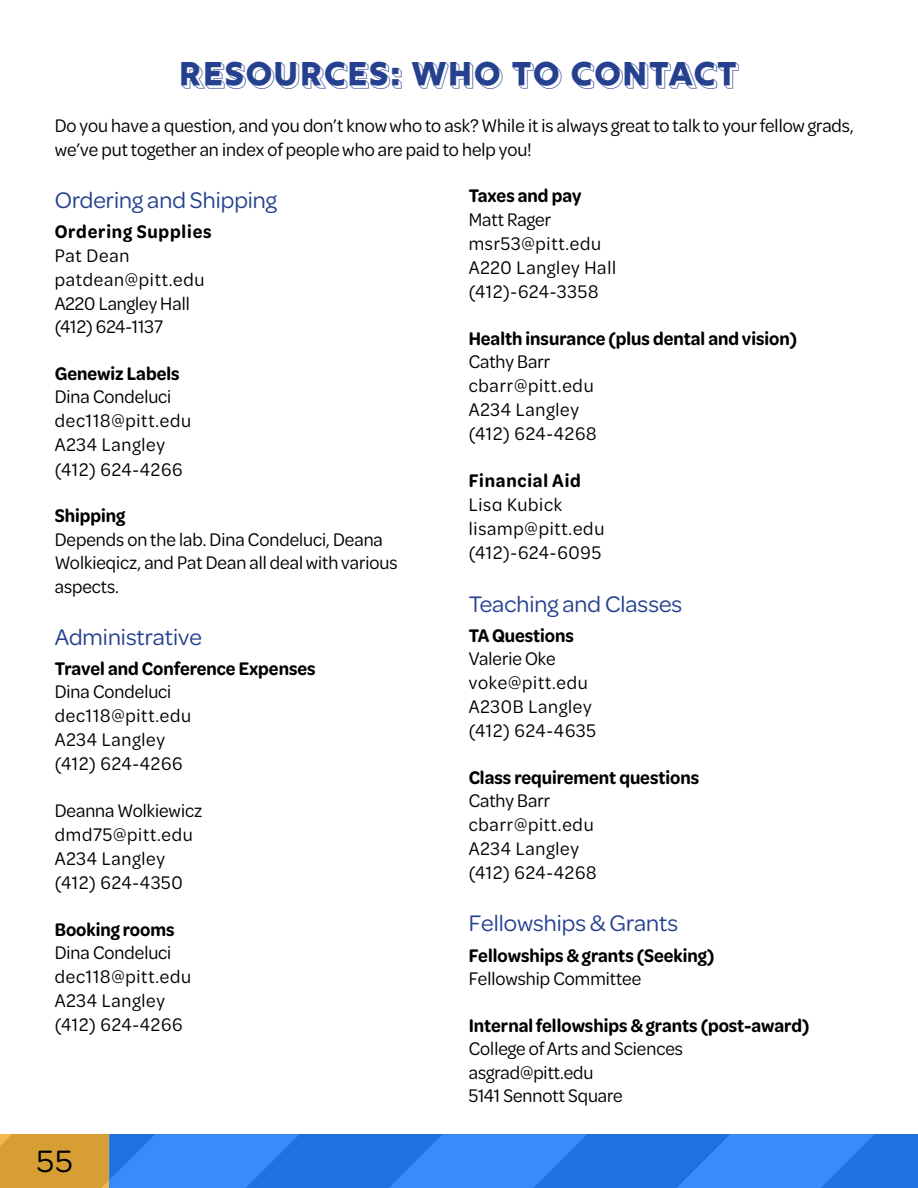
<style>
.page{position:relative;width:918px;height:1188px;background:#fff}
.page>*{position:absolute;margin:0;border:0;box-sizing:border-box;transform-origin:0 0}
.t1{font:36px "Rig Bold Reverse";color:#25408f}
.t2{font:33px "Omnes";color:#000}
.t3{font:24px "Omnes";color:#25408f}
.t4{font:19.5px/24px "Omnes Semi Cond";letter-spacing:.04em;color:#000}
.t5{font:19.5px/23.4px "Omnes Semi Cond";color:#000}
.t6{font:600 19.5px "Omnes Semi Cond";color:#000}
.t7{font:600 19.5px "Omnes Semi Cond";letter-spacing:.04em;color:#000}
</style>
<div class="page">
<div style="left:0;top:1134px;width:109px;height:54px;background:#d79e34"></div>
<div style="left:109px;top:1134px;width:809px;height:54px;background:linear-gradient(to bottom,#2c80ee,#2c80ee)"></div>
<h1 class="t1" style="left:180px;top:54px;width:561px">RESOURCES: WHO TO CONTACT</h1>
<p class="t5" style="left:55px;top:113px;width:801px">Do you have a question, and you don’t know who to ask? While it is always great to talk to your fellow grads, we’ve put together an index of people who are paid to help you!</p>
<p class="t3" style="left:55px;top:184px;width:224px">Ordering and Shipping</p>
<p class="t7" style="left:55px;top:219px;width:158px">Ordering Supplies</p>
<p class="t5" style="left:55px;top:243px;width:151px">Pat Dean patdean@pitt.edu<br>A220 Langley Hall (412) 624-1137</p>
<p class="t6" style="left:55px;top:360px;width:126px">Genewiz Labels</p>
<p class="t4" style="left:55px;top:384px;width:138px">Dina Condeluci dec118@pitt.edu<br>A234 Langley (412) 624-4266</p>
<p class="t6" style="left:55px;top:503px;width:72px">Shipping</p>
<p class="t5" style="left:55px;top:527px;width:344px">Depends on the lab. Dina Condeluci, Deana<br>Wolkieqicz, and Pat Dean all deal with various aspects.</p>
<p class="t3" style="left:55px;top:621px;width:149px">Administrative</p>
<p class="t6" style="left:55px;top:655px;width:263px">Travel and Conference Expenses</p>
<p class="t4" style="left:55px;top:679px;width:138px">Dina Condeluci dec118@pitt.edu<br>A234 Langley (412) 624-4266</p>
<p class="t4" style="left:55px;top:798px;width:149px">Deanna Wolkiewicz dmd75@pitt.edu<br>A234 Langley (412) 624-4350</p>
<p class="t6" style="left:55px;top:916px;width:121px">Booking rooms</p>
<p class="t4" style="left:55px;top:940px;width:138px">Dina Condeluci dec118@pitt.edu<br>A234 Langley (412) 624-4266</p>
<p class="t6" style="left:469px;top:183px;width:114px">Taxes and pay</p>
<p class="t4" style="left:469px;top:206px;width:149px">Matt Rager msr53@pitt.edu<br>A220 Langley Hall (412)-624-3358</p>
<p class="t6" style="left:469px;top:325px;width:330px">Health insurance (plus dental and vision)</p>
<p class="t4" style="left:469px;top:349px;width:129px">Cathy Barr cbarr@pitt.edu<br>A234 Langley (412) 624-4268</p>
<p class="t7" style="left:469px;top:468px;width:114px">Financial Aid</p>
<p class="t4" style="left:469px;top:492px;width:137px">Lisa Kubick lisamp@pitt.edu (412)-624-6095</p>
<p class="t3" style="left:469px;top:588px;width:215px">Teaching and Classes</p>
<p class="t6" style="left:469px;top:622px;width:107px">TA Questions</p>
<p class="t4" style="left:469px;top:646px;width:129px">Valerie Oke voke@pitt.edu<br>A230B Langley (412) 624-4635</p>
<p class="t6" style="left:469px;top:764px;width:232px">Class requirement questions</p>
<p class="t4" style="left:469px;top:788px;width:129px">Cathy Barr cbarr@pitt.edu<br>A234 Langley (412) 624-4268</p>
<p class="t3" style="left:469px;top:907px;width:211px">Fellowships &amp; Grants</p>
<p class="t6" style="left:469px;top:942px;width:247px">Fellowships &amp; grants (Seeking)</p>
<p class="t5" style="left:469px;top:966px;width:174px">Fellowship Committee</p>
<p class="t6" style="left:469px;top:1012px;width:342px">Internal fellowships &amp; grants (post-award)</p>
<p class="t5" style="left:469px;top:1036px;width:216px">College of Arts and Sciences asgrad@pitt.edu<br>5141 Sennott Square</p>
<h2 class="t2" style="left:37px;top:1139px;width:37px">55</h2>
</div>
